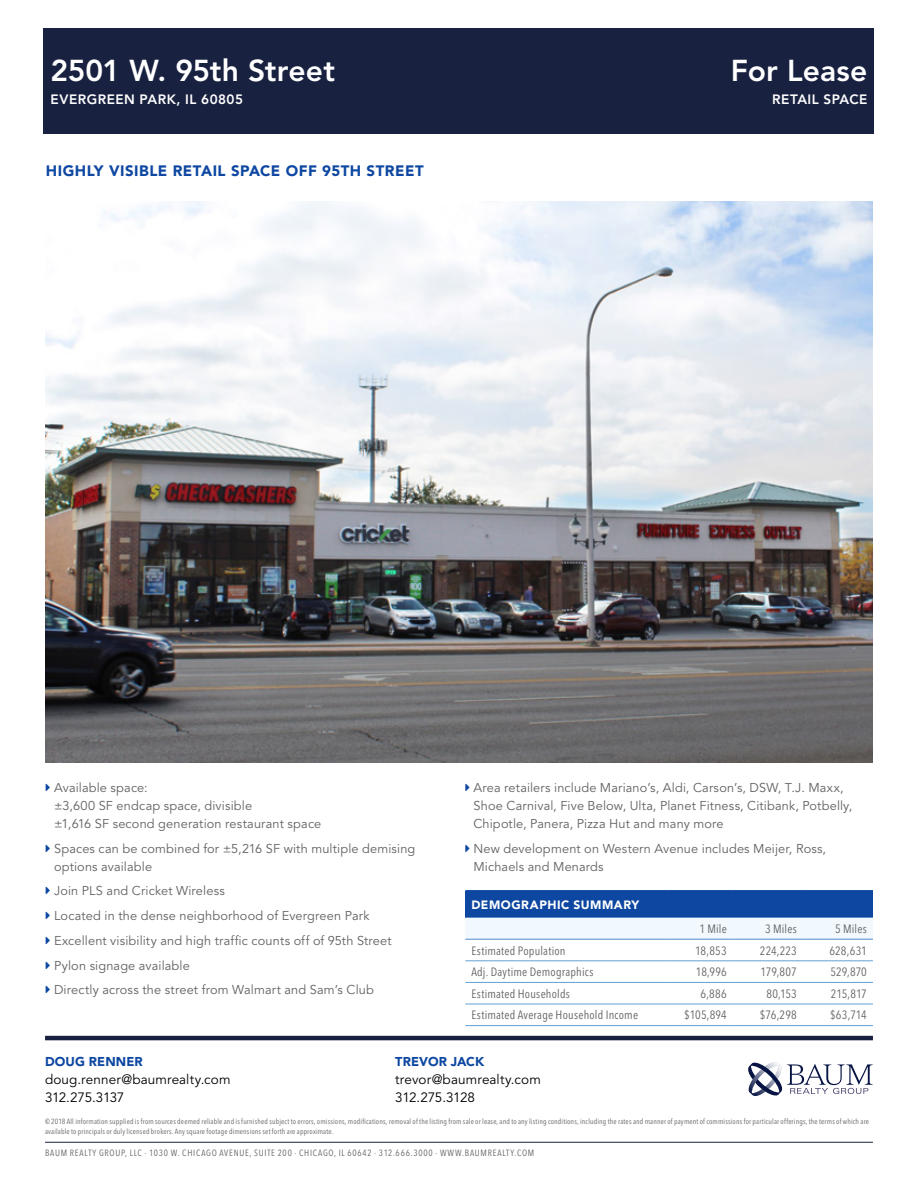
<style>
.page{position:relative;width:918px;height:1188px;background:#fff}
.page>*{position:absolute;margin:0;border:0;box-sizing:border-box;transform-origin:0 0}
.t1{font:800 30px "Avenir LT Std";letter-spacing:.005em;color:#fff}
.t2{font:900 15px "Avenir LT Std";letter-spacing:.03em;color:#0d47a1}
.t3{font:13.5px/18px "Avenir LT Std";letter-spacing:.005em;color:#000}
.t4{font:800 13.5px "Avenir LT Std";letter-spacing:.035em;color:#fff}
.t5{font:12.75px/18px "Avenir LT Std";letter-spacing:.01em;color:#616161}
.t6{font:900 12.75px "Avenir LT Std";letter-spacing:.01em;color:#0d47a1}
.t7{font:condensed 12px "Avenir Next LT Pro";letter-spacing:.015em;color:#616161}
.t8{font:900 12px "Avenir LT Std";letter-spacing:.045em;color:#fff}
.t9{font:condensed 9px "Avenir Next LT Pro";letter-spacing:.08em;color:#616161}
.t10{font:condensed 7.5px/10.5px "Avenir Next LT Pro";letter-spacing:.025em;color:#616161}
</style>
<div class="page">
<hr style="left:45px;top:1142px;width:828px;height:1px;background:#192141">
<svg style="left:748px;top:1062px;width:125px;height:34px"></svg>
<hr style="left:45px;top:1036px;width:828px;height:4px;background:#192141">
<div style="left:44px;top:28px;width:830px;height:106px;background:#192141"></div>
<div style="left:465px;top:891px;width:408px;height:27px;background:#0d47a1"></div>
<svg style="left:465px;top:918px;width:408px;height:86px"></svg>
<hr style="left:465px;top:939px;width:203px;height:1px;background:#4f8dc9">
<hr style="left:668px;top:939px;width:65px;height:1px;background:#4f8dc9">
<hr style="left:733px;top:939px;width:70px;height:1px;background:#4f8dc9">
<hr style="left:803px;top:939px;width:70px;height:1px;background:#4f8dc9">
<hr style="left:465px;top:890px;width:203px;height:1px;background:#0d47a1">
<hr style="left:668px;top:890px;width:65px;height:1px;background:#0d47a1">
<hr style="left:733px;top:890px;width:70px;height:1px;background:#0d47a1">
<hr style="left:803px;top:890px;width:70px;height:1px;background:#0d47a1">
<hr style="left:465px;top:961px;width:203px;height:1px;background:#629fd4">
<hr style="left:668px;top:961px;width:65px;height:1px;background:#629fd4">
<hr style="left:733px;top:961px;width:70px;height:1px;background:#629fd4">
<hr style="left:803px;top:961px;width:70px;height:1px;background:#629fd4">
<hr style="left:465px;top:982px;width:203px;height:1px;background:#629fd4">
<hr style="left:668px;top:982px;width:65px;height:1px;background:#629fd4">
<hr style="left:733px;top:982px;width:70px;height:1px;background:#629fd4">
<hr style="left:803px;top:982px;width:70px;height:1px;background:#629fd4">
<hr style="left:465px;top:1004px;width:203px;height:1px;background:#629fd4">
<hr style="left:668px;top:1004px;width:65px;height:1px;background:#629fd4">
<hr style="left:733px;top:1004px;width:70px;height:1px;background:#629fd4">
<hr style="left:803px;top:1004px;width:70px;height:1px;background:#629fd4">
<hr style="left:465px;top:1025px;width:203px;height:1px;background:#629fd4">
<hr style="left:668px;top:1025px;width:65px;height:1px;background:#629fd4">
<hr style="left:733px;top:1025px;width:70px;height:1px;background:#629fd4">
<hr style="left:803px;top:1025px;width:70px;height:1px;background:#629fd4">
<img style="left:45px;top:201px;width:828px;height:562px">
<h1 class="t1" style="left:51px;top:53px;width:286px">2501 W. 95th Street</h1>
<p class="t4" style="left:51px;top:91px;width:194px">EVERGREEN PARK, IL 60805</p>
<p class="t2" style="left:46px;top:161px;width:379px">HIGHLY VISIBLE RETAIL SPACE OFF 95TH STREET</p>
<h1 class="t1" style="left:731px;top:53px;width:138px">For Lease</h1>
<p class="t4" style="left:772px;top:91px;width:97px">RETAIL SPACE</p>
<p class="t5" style="left:54px;top:779px;width:269px">Available space:<br>±3,600 SF endcap space, divisible<br>±1,616 SF second generation restaurant space</p>
<p class="t5" style="left:54px;top:840px;width:363px">Spaces can be combined for ±5,216 SF with multiple demising options available</p>
<p class="t5" style="left:54px;top:879px;width:339px;line-height:24.8px">Join PLS and Cricket Wireless<br>Located in the dense neighborhood of Evergreen Park Excellent visibility and high traffic counts off of 95th Street Pylon signage available<br>Directly across the street from Walmart and Sam’s Club</p>
<p class="t5" style="left:473px;top:779px;width:380px">Area retailers include Mariano’s, Aldi, Carson’s, DSW, T.J. Maxx,<br>Shoe Carnival, Five Below, Ulta, Planet Fitness, Citibank, Potbelly,<br>Chipotle, Panera, Pizza Hut and many more</p>
<p class="t5" style="left:473px;top:840px;width:354px">New development on Western Avenue includes Meijer, Ross,<br>Michaels and Menards</p>
<p class="t8" style="left:471px;top:897px;width:169px">DEMOGRAPHIC SUMMARY</p>
<p class="t7" style="left:699px;top:922px;width:29px">1 Mile</p>
<p class="t7" style="left:765px;top:922px;width:33px">3 Miles</p>
<p class="t7" style="left:835px;top:922px;width:33px">5 Miles</p>
<p class="t7" style="left:471px;top:943px;width:96px">Estimated Population</p>
<p class="t7" style="left:695px;top:943px;width:33px">18,853</p>
<p class="t7" style="left:760px;top:943px;width:38px">224,223</p>
<p class="t7" style="left:829px;top:943px;width:39px">628,631</p>
<p class="t7" style="left:471px;top:965px;width:124px">Adj. Daytime Demographics</p>
<p class="t7" style="left:696px;top:965px;width:32px">18,996</p>
<p class="t7" style="left:761px;top:965px;width:38px">179,807</p>
<p class="t7" style="left:830px;top:965px;width:38px">529,870</p>
<p class="t7" style="left:471px;top:986px;width:100px">Estimated Households</p>
<p class="t7" style="left:701px;top:986px;width:28px">6,886</p>
<p class="t7" style="left:766px;top:986px;width:32px">80,153</p>
<p class="t7" style="left:831px;top:986px;width:38px">215,817</p>
<p class="t7" style="left:471px;top:1008px;width:168px">Estimated Average Household Income</p>
<p class="t7" style="left:684px;top:1008px;width:44px">$105,894</p>
<p class="t7" style="left:760px;top:1008px;width:39px">$76,298</p>
<p class="t7" style="left:830px;top:1008px;width:38px">$63,714</p>
<p class="t6" style="left:45px;top:1054px;width:99px">DOUG RENNER</p>
<p class="t3" style="left:45px;top:1071px;width:187px">doug.renner@baumrealty.com<br>312.275.3137</p>
<p class="t6" style="left:395px;top:1054px;width:90px">TREVOR JACK</p>
<p class="t3" style="left:395px;top:1071px;width:147px">trevor@baumrealty.com<br>312.275.3128</p>
<p class="t10" style="left:45px;top:1116px;width:826px">© 2018 All information supplied is from sources deemed reliable and is furnished subject to errors, omissions, modifications, removal of the listing from sale or lease, and to any listing conditions, including the rates and manner of payment of commissions for particular offerings, the terms of which are available to principals or duly licensed brokers. Any square footage dimensions set forth are approximate.</p>
<p class="t9" style="left:45px;top:1148px;width:491px">BAUM REALTY GROUP, LLC ∙ 1030 W. CHICAGO AVENUE, SUITE 200 ∙ CHICAGO, IL 60642 ∙ 312.666.3000 ∙ WWW.BAUMREALTY.COM</p>
</div>
